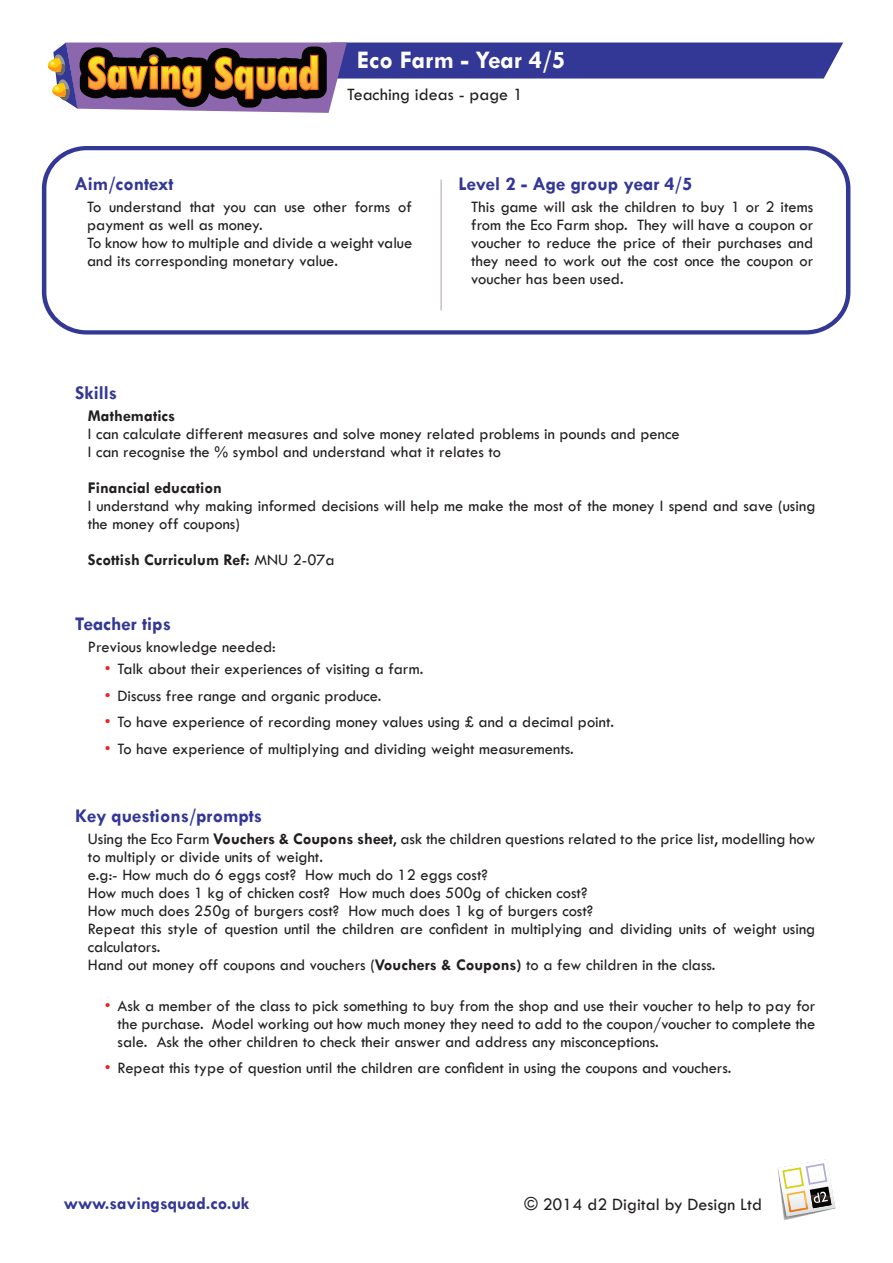
<style>
.page{position:relative;width:893px;height:1263px;background:#fff}
.page>*{position:absolute;margin:0;border:0;box-sizing:border-box;transform-origin:0 0}
.t1{font:700 25.5px "Tw Cen";color:#fff}
.t2{font:700 19.5px "Tw Cen";color:#333795}
.t3{font:18px "Tw Cen";color:#231f20}
.t4{font:700 18px "Tw Cen";color:#333795}
.Body{font:16.5px/18px "Tw Cen";color:#231f20}
.Body-2{font:700 16.5px "Tw Cen";color:#231f20}
.s1{font-weight:400}
.s2{color:#ee2123}
.s3{font-weight:700}
</style>
<div class="page">
<img style="left:783px;top:1217px;width:15px;height:3px">
<svg style="left:778px;top:1159px;width:58px;height:58px"></svg>
<svg style="left:48px;top:42px;width:795px;height:71px"></svg>
<svg style="left:42px;top:146px;width:808px;height:188px"></svg>
<hr style="left:440px;top:180px;width:2px;height:130px;background:#cac2bf">
<p class="t1" style="left:357px;top:44px;width:210px">Eco Farm - Year 4/5</p>
<p class="t3" style="left:347px;top:84px;width:177px">Teaching ideas - page 1</p>
<p class="t2" style="left:74px;top:172px;width:101px">Aim/context</p>
<p class="Body" style="left:87px;top:198px;width:326px">To understand that you can use other forms of payment as well as money.</p>
<p class="Body" style="left:87px;top:234px;width:327px">To know how to multiple and divide a weight value and its corresponding monetary value.</p>
<p class="t2" style="left:459px;top:172px;width:235px">Level 2 - Age group year 4/5</p>
<p class="Body" style="left:471px;top:198px;width:343px;text-align:justify">This game will ask the children to buy 1 or 2 items from the Eco Farm shop. They will have a coupon or voucher to reduce the price of their purchases and they need to work out the cost once the coupon or voucher has been used.</p>
<p class="t2" style="left:75px;top:381px;width:44px">Skills</p>
<p class="Body-2" style="left:88px;top:406px;width:89px">Mathematics</p>
<p class="Body" style="left:88px;top:425px;width:593px">I can calculate different measures and solve money related problems in pounds and pence</p>
<p class="Body" style="left:88px;top:443px;width:415px">I can recognise the % symbol and understand what it relates to</p>
<p class="Body-2" style="left:88px;top:478px;width:135px">Financial education</p>
<p class="Body" style="left:88px;top:497px;width:729px">I understand why making informed decisions will help me make the most of the money I spend and save (using the money off coupons)</p>
<p class="Body-2" style="left:88px;top:550px;width:248px">Scottish Curriculum Ref: <span class="s1">MNU 2-07a</span></p>
<p class="t2" style="left:75px;top:612px;width:97px">Teacher tips</p>
<p class="Body" style="left:88px;top:637px;width:189px">Previous knowledge needed:</p>
<p class="Body" style="left:105px;top:660px;width:320px"><span class="s2">•</span> Talk about their experiences of visiting a farm.</p>
<p class="Body" style="left:105px;top:686px;width:278px"><span class="s2">•</span> Discuss free range and organic produce.</p>
<p class="Body" style="left:105px;top:713px;width:511px"><span class="s2">•</span> To have experience of recording money values using £ and a decimal point.</p>
<p class="Body" style="left:105px;top:739px;width:470px"><span class="s2">•</span> To have experience of multiplying and dividing weight measurements.</p>
<p class="t2" style="left:75px;top:804px;width:189px">Key questions/prompts</p>
<p class="Body" style="left:88px;top:830px;width:729px">Using the Eco Farm <span class="s3">Vouchers &amp; Coupons sheet</span>, ask the children questions related to the price list, modelling how to multiply or divide units of weight.</p>
<p class="Body" style="left:88px;top:866px;width:401px">e.g:- How much do 6 eggs cost? How much do 12 eggs cost?</p>
<p class="Body" style="left:88px;top:884px;width:501px">How much does 1 kg of chicken cost? How much does 500g of chicken cost?</p>
<p class="Body" style="left:88px;top:902px;width:507px">How much does 250g of burgers cost? How much does 1 kg of burgers cost?</p>
<p class="Body" style="left:88px;top:920px;width:729px">Repeat this style of question until the children are confident in multiplying and dividing units of weight using calculators.</p>
<p class="Body" style="left:88px;top:956px;width:629px">Hand out money off coupons and vouchers (<span class="s3">Vouchers &amp; Coupons)</span> to a few children in the class.</p>
<p class="Body" style="left:118px;top:996px;width:699px;text-align:justify;text-indent:-13px"><span class="s2">•</span> Ask a member of the class to pick something to buy from the shop and use their voucher to help to pay for the purchase. Model working out how much money they need to add to the coupon/voucher to complete the sale. Ask the other children to check their answer and address any misconceptions.</p>
<p class="Body" style="left:105px;top:1059px;width:628px"><span class="s2">•</span> Repeat this type of question until the children are confident in using the coupons and vouchers.</p>
<p class="t4" style="left:64px;top:1192px;width:187px">www.savingsquad.co.uk</p>
<p class="t3" style="left:524px;top:1193px;width:239px">© 2014 d2 Digital by Design Ltd</p>
</div>
